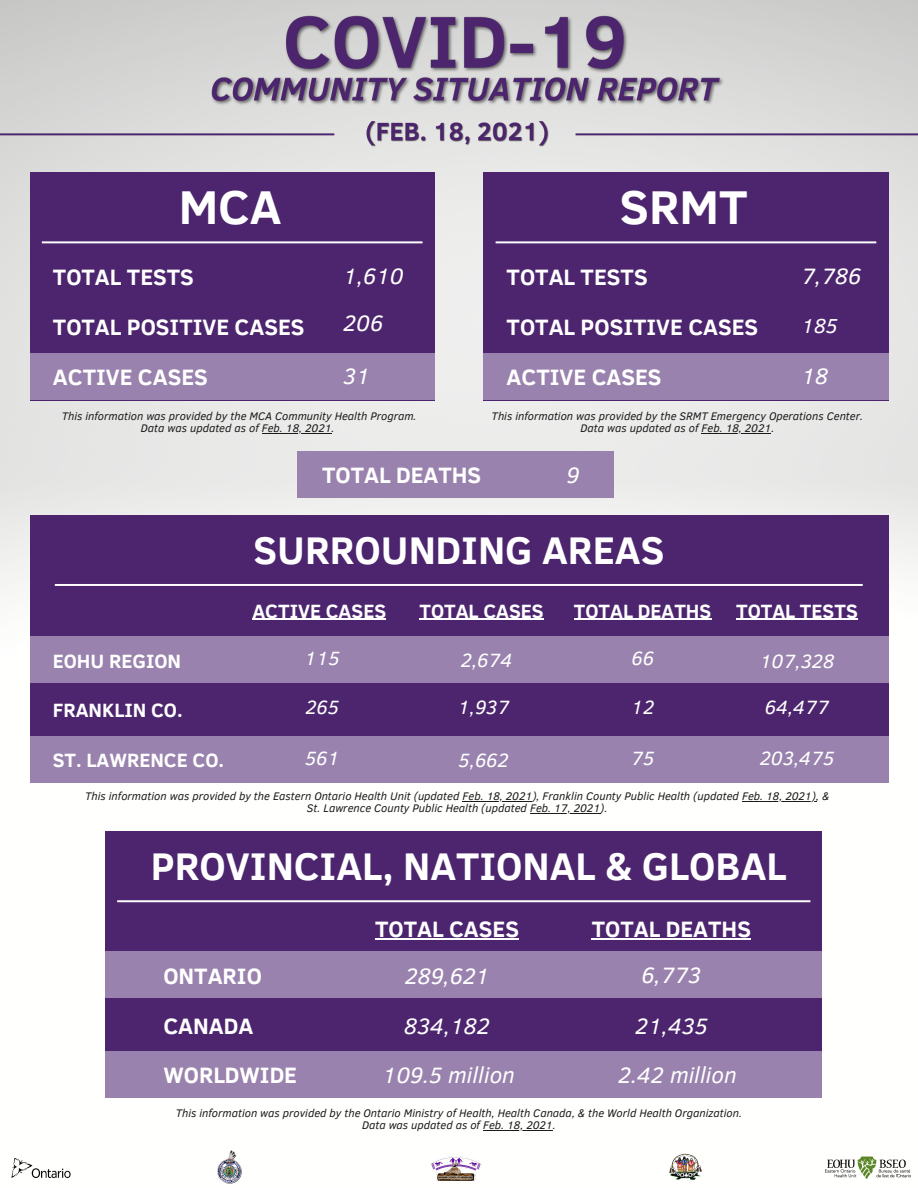
<style>
.page{position:relative;width:918px;height:1188px;background:#fff}
.page>*{position:absolute;margin:0;border:0;box-sizing:border-box;transform-origin:0 0}
.t1{font:700 48.6px "Clear Sans";color:#fff}
.t2{font:700 39.6px "Clear Sans";color:#fff}
.t3{font:700 22.8px "Clear Sans";color:#fff}
.t4{font:italic 22.8px "Clear Sans";color:#fff}
.t5{font:italic 22.8px "Clear Sans";color:#fffffe}
.t6{font:italic 20.7px "Clear Sans";color:#fff}
.t7{font:700 19.65px "Clear Sans";color:#fff}
.t8{font:italic 19.65px "Clear Sans";color:#fff}
.t9{font:italic 11.25px "Clear Sans";color:#1c1a1a}
</style>
<div class="page">
<img style="left:0;top:0;width:918px;height:1182px">
<img style="left:430px;top:1156px;width:52px;height:25px">
<img style="left:669px;top:1153px;width:34px;height:27px">
<div style="left:484px;top:172px;width:405px;height:228px;background:#4c256e"></div>
<div style="left:484px;top:354px;width:405px;height:46px;background:#9982ad"></div>
<svg style="left:496px;top:241px;width:380px;height:2px"></svg>
<div style="left:30px;top:172px;width:405px;height:228px;background:#4c256e"></div>
<div style="left:30px;top:354px;width:405px;height:46px;background:#9982ad"></div>
<svg style="left:42px;top:241px;width:381px;height:2px"></svg>
<div style="left:105px;top:831px;width:717px;height:267px;background:#4c256e"></div>
<div style="left:105px;top:952px;width:717px;height:46px;background:#9982ad"></div>
<svg style="left:117px;top:900px;width:693px;height:2px"></svg>
<div style="left:105px;top:1052px;width:717px;height:46px;background:#9982ad"></div>
<img style="left:10px;top:1151px;width:62px;height:31px">
<img style="left:211px;top:1150px;width:37px;height:34px">
<img style="left:208px;top:0;width:518px;height:117px">
<img style="left:826px;top:1156px;width:84px;height:24px">
<div style="left:30px;top:516px;width:858px;height:266px;background:#4c256e"></div>
<div style="left:30px;top:636px;width:858px;height:47px;background:#9982ad"></div>
<svg style="left:55px;top:584px;width:808px;height:2px;background:#fafafb"></svg>
<div style="left:30px;top:736px;width:858px;height:47px;background:#9982ad"></div>
<hr style="left:262px;top:433px;width:70px;height:1px;background:#1c1a1a">
<hr style="left:702px;top:433px;width:69px;height:1px;background:#1c1a1a">
<hr style="left:375px;top:938px;width:144px;height:2px;background:#fff">
<hr style="left:483px;top:1130px;width:70px;height:1px;background:#1c1a1a">
<hr style="left:592px;top:938px;width:159px;height:2px;background:#fff">
<hr style="left:252px;top:619px;width:134px;height:1px;background:#fff">
<hr style="left:419px;top:619px;width:125px;height:1px;background:#fff">
<hr style="left:574px;top:619px;width:137px;height:1px;background:#fff">
<hr style="left:736px;top:619px;width:122px;height:1px;background:#fff">
<img style="left:364px;top:110px;width:188px;height:40px">
<svg style="left:0;top:133px;width:334px;height:2px"></svg>
<svg style="left:576px;top:133px;width:342px;height:2px"></svg>
<hr style="left:463px;top:801px;width:69px;height:1px;background:#1c1a1a">
<hr style="left:742px;top:801px;width:74px;height:1px;background:#1c1a1a">
<hr style="left:530px;top:813px;width:70px;height:1px;background:#1c1a1a">
<div style="left:298px;top:451px;width:316px;height:46px;background:#9982ad"></div>
<p class="t1" style="left:179px;top:172px;width:104px">MCA</p>
<p class="t4" style="left:343px;top:260px;width:62px">1,610</p>
<p class="t4" style="left:343px;top:307px;width:41px">206</p>
<p class="t4" style="left:343px;top:359px;width:28px">31</p>
<p class="t9" style="left:62px;top:408px;width:356px">This information was provided by the MCA Community Health Program.</p>
<p class="t9" style="left:141px;top:420px;width:195px">Data was updated as of Feb. 18, 2021.</p>
<p class="t3" style="left:53px;top:260px;width:143px">TOTAL TESTS</p>
<p class="t3" style="left:53px;top:310px;width:253px">TOTAL POSITIVE CASES</p>
<p class="t3" style="left:53px;top:360px;width:157px">ACTIVE CASES</p>
<p class="t1" style="left:620px;top:172px;width:129px">SRMT</p>
<p class="t3" style="left:507px;top:260px;width:143px">TOTAL TESTS</p>
<p class="t3" style="left:507px;top:310px;width:253px">TOTAL POSITIVE CASES</p>
<p class="t3" style="left:507px;top:360px;width:157px">ACTIVE CASES</p>
<p class="t5" style="left:802px;top:260px;width:61px">7,786</p>
<p class="t6" style="left:802px;top:311px;width:38px">185</p>
<p class="t4" style="left:802px;top:359px;width:28px">18</p>
<p class="t9" style="left:492px;top:408px;width:373px">This information was provided by the SRMT Emergency Operations Center.</p>
<p class="t9" style="left:581px;top:420px;width:195px">Data was updated as of Feb. 18, 2021.</p>
<p class="t3" style="left:322px;top:458px;width:161px">TOTAL DEATHS</p>
<p class="t4" style="left:567px;top:459px;width:14px">9</p>
<p class="t2" style="left:254px;top:522px;width:412px">SURROUNDING AREAS</p>
<p class="t7" style="left:252px;top:596px;width:135px">ACTIVE CASES</p>
<p class="t7" style="left:419px;top:596px;width:126px">TOTAL CASES</p>
<p class="t7" style="left:736px;top:596px;width:123px">TOTAL TESTS</p>
<p class="t8" style="left:760px;top:646px;width:76px">107,328</p>
<p class="t8" style="left:765px;top:693px;width:66px">64,477</p>
<p class="t8" style="left:760px;top:743px;width:76px">203,475</p>
<p class="t9" style="left:85px;top:788px;width:746px">This information was provided by the Eastern Ontario Health Unit (updated Feb. 18, 2021), Franklin County Public Health (updated Feb. 18, 2021), &amp;</p>
<p class="t9" style="left:307px;top:800px;width:302px">St. Lawrence County Public Health (updated Feb. 17, 2021).</p>
<p class="t7" style="left:574px;top:596px;width:139px">TOTAL DEATHS</p>
<p class="t8" style="left:631px;top:643px;width:24px">66</p>
<p class="t8" style="left:631px;top:693px;width:25px">12</p>
<p class="t8" style="left:631px;top:743px;width:25px">75</p>
<p class="t8" style="left:305px;top:643px;width:37px">115</p>
<p class="t8" style="left:305px;top:693px;width:35px">265</p>
<p class="t8" style="left:305px;top:743px;width:36px">561</p>
<p class="t8" style="left:461px;top:645px;width:53px">2,674</p>
<p class="t8" style="left:458px;top:693px;width:53px">1,937</p>
<p class="t8" style="left:459px;top:745px;width:51px">5,662</p>
<p class="t7" style="left:53px;top:647px;width:130px">EOHU REGION</p>
<p class="t7" style="left:53px;top:696px;width:131px">FRANKLIN CO.</p>
<p class="t7" style="left:53px;top:745px;width:173px">ST. LAWRENCE CO.</p>
<p class="t2" style="left:151px;top:838px;width:637px">PROVINCIAL, NATIONAL &amp; GLOBAL</p>
<p class="t3" style="left:375px;top:912px;width:145px">TOTAL CASES</p>
<p class="t3" style="left:592px;top:912px;width:161px">TOTAL DEATHS</p>
<p class="t3" style="left:163px;top:960px;width:100px">ONTARIO</p>
<p class="t3" style="left:163px;top:1009px;width:91px">CANADA</p>
<p class="t3" style="left:163px;top:1058px;width:135px">WORLDWIDE</p>
<p class="t4" style="left:405px;top:959px;width:86px">289,621</p>
<p class="t4" style="left:404px;top:1009px;width:87px">834,182</p>
<p class="t4" style="left:383px;top:1059px;width:134px">109.5 million</p>
<p class="t4" style="left:642px;top:959px;width:61px">6,773</p>
<p class="t4" style="left:635px;top:1009px;width:74px">21,435</p>
<p class="t4" style="left:618px;top:1059px;width:120px">2.42 million</p>
<p class="t9" style="left:176px;top:1105px;width:568px">This information was provided by the Ontario Ministry of Health, Health Canada, &amp; the World Health Organization.</p>
<p class="t9" style="left:362px;top:1117px;width:195px">Data was updated as of Feb. 18, 2021.</p>
</div>
